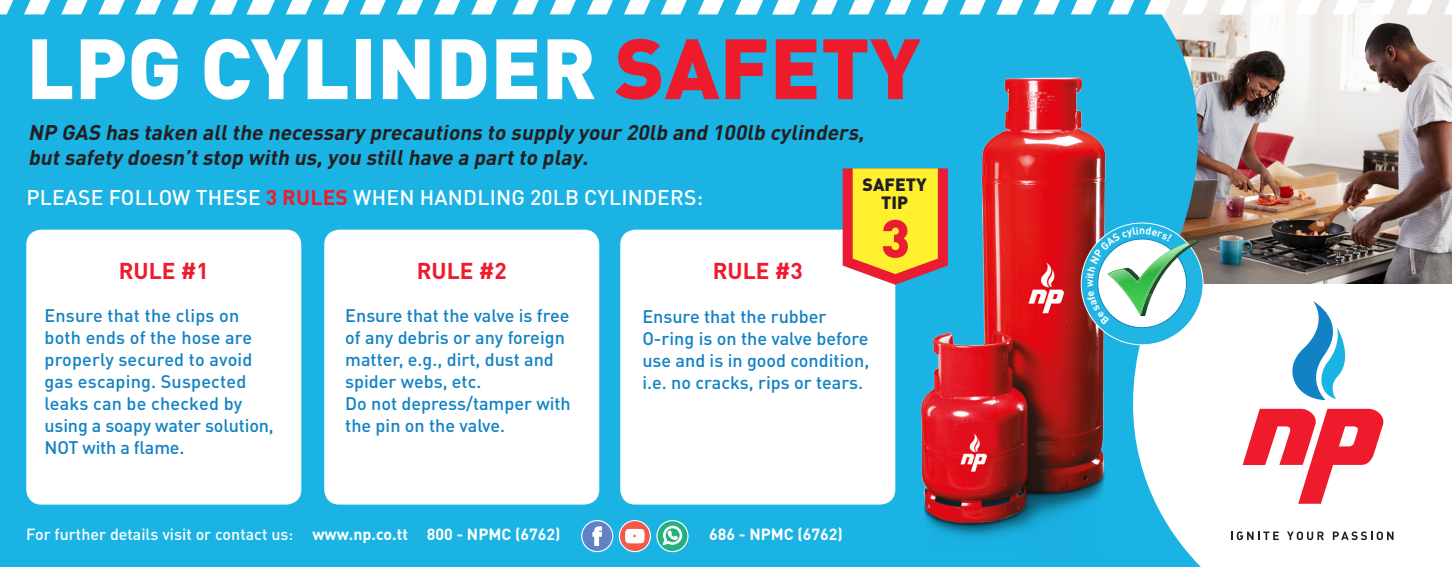
<style>
.page{position:relative;width:1452px;height:567px;background:#fff}
.page>*{position:absolute;margin:0;border:0;box-sizing:border-box;transform-origin:0 0}
.t1{font:900 84px "DIN Pro";color:#fff}
.t2{font:900 52.8px "DIN Pro";color:#ea1c34}
.t3{font:700 22.6px "DIN Pro";color:#ee1b2c}
.t4{font:italic 700 21px/25.6px "DIN Pro";color:#231f20}
.t5{font:500 21px "DIN Pro";letter-spacing:.01em;color:#fff}
.t6{font:500 18px/22px "DIN Pro";color:#1282c4}
.t7{font:900 17.6px/17.6px "DIN Pro";color:#231f20;text-align:center}
.t8{font:500 16px "DIN Pro";color:#fff}
.t9{font:700 16px "DIN Pro";color:#fff}
.t10{font:700 10.6px "DIN Pro";color:#fff}
.s1{color:#ee1b2c}
.s2{font-weight:700;color:#ee1b2c}
.s3{font-weight:700}
</style>
<div class="page">
<img style="left:1294px;top:14px;width:157px;height:269px">
<div style="left:0;top:14px;width:870px;height:553px;background:#1ab3e4"></div>
<img style="left:870px;top:14px;width:424px;height:553px">
<div style="left:26px;top:230px;width:275px;height:275px;background:#fff;border-radius:15px"></div>
<div style="left:324px;top:230px;width:275px;height:275px;background:#fff;border-radius:15px"></div>
<div style="left:620px;top:230px;width:275px;height:275px;background:#fff;border-radius:15px"></div>
<svg style="left:842px;top:168px;width:51px;height:116px"></svg>
<svg style="left:1280px;top:301px;width:66px;height:99px"></svg>
<svg style="left:1242px;top:409px;width:142px;height:95px"></svg>
<svg style="left:1230px;top:531px;width:48px;height:9px"></svg>
<svg style="left:1286px;top:531px;width:37px;height:9px"></svg>
<svg style="left:1332px;top:531px;width:61px;height:9px"></svg>
<img style="left:893px;top:63px;width:224px;height:496px">
<svg style="left:1081px;top:223px;width:122px;height:122px;fill:#21b5e3"></svg>
<div style="left:582px;top:521px;width:30px;height:31px;background:#6182c4;border-radius:50%"></div>
<div style="left:581px;top:520px;width:32px;height:32px;border:1px solid #fff;border-radius:50%"></div>
<svg style="left:592px;top:526px;width:11px;height:20px"></svg>
<svg style="left:657px;top:521px;width:31px;height:31px"></svg>
<div style="left:656px;top:520px;width:32px;height:32px;border:1px solid #fff;border-radius:50%"></div>
<svg style="left:661px;top:525px;width:22px;height:42px"></svg>
<div style="left:619px;top:521px;width:31px;height:31px;background:#f2594a;border-radius:50%"></div>
<div style="left:619px;top:520px;width:32px;height:32px;border:1px solid #fff;border-radius:50%"></div>
<svg style="left:625px;top:528px;width:20px;height:16px"></svg>
<svg style="left:7px;top:0;width:1443px;height:14px"></svg>
<svg style="left:1085px;top:227px;width:115px;height:98px"></svg>
<h1 class="t1" style="left:26px;top:12px;width:896px">LPG CYLINDER <span class="s1">SAFETY</span></h1>
<p class="t4" style="left:28px;top:119px;width:842px">NP GAS has taken allthe necessary precautions to supply your 20lb and 100lb cylinders, butsafety doesn’tstop with us,you stillhave a partto play.</p>
<p class="t5" style="left:26px;top:183px;width:343px">Please follow these <span class="s2">3 rules</span> WHE</p>
<p class="t5" style="left:399px;top:183px;width:305px">N han dling 20lb cylin ders:</p>
<p class="t7" style="left:862px;top:175px;width:66px">SAFETY<br>TIP</p>
<p class="t3" style="left:119px;top:255px;width:15px">RULE</p>
<p class="t3" style="left:181px;top:255px;width:29px">#1</p>
<p class="t6" style="left:45px;top:304px;width:231px">Ensure that the clips on both ends of the hose are properly secured to avoid gas escaping. Suspected leaks can be checked by using a soapy water solution,<br>NOT with a flame.</p>
<p class="t3" style="left:417px;top:255px;width:15px">RULE</p>
<p class="t3" style="left:479px;top:255px;width:29px">#2</p>
<p class="t3" style="left:712px;top:255px;width:15px">RULE</p>
<p class="t3" style="left:774px;top:255px;width:29px">#3</p>
<p class="t6" style="left:345px;top:304px;width:227px">Ensure that the valve is free of any debris or any foreign matter, e.g., dirt, dust and spider webs, etc.<br>Do not depress/tamper with the pin on the valve.</p>
<p class="t6" style="left:642px;top:304px;width:228px">Ensure that the rubber<br>O-ring is on the valve before use and is in good condition, i.e. no cracks, rips or tears.</p>
<h2 class="t2" style="left:880px;top:203px;width:31px">3</h2>
<p class="t8" style="left:26px;top:524px;width:536px">For further details visit or contact us: <span class="s3">www.np.co.tt 800 - NPMC (6762)</span></p>
<p class="t9" style="left:709px;top:524px;width:135px">686 - NPMC (6762)</p>
<p class="t10" style="left:1082px;top:287px;width:10px;rotate:-90deg">w</p>
<p class="t10" style="left:1139px;top:223px;width:8px">n</p>
</div>
